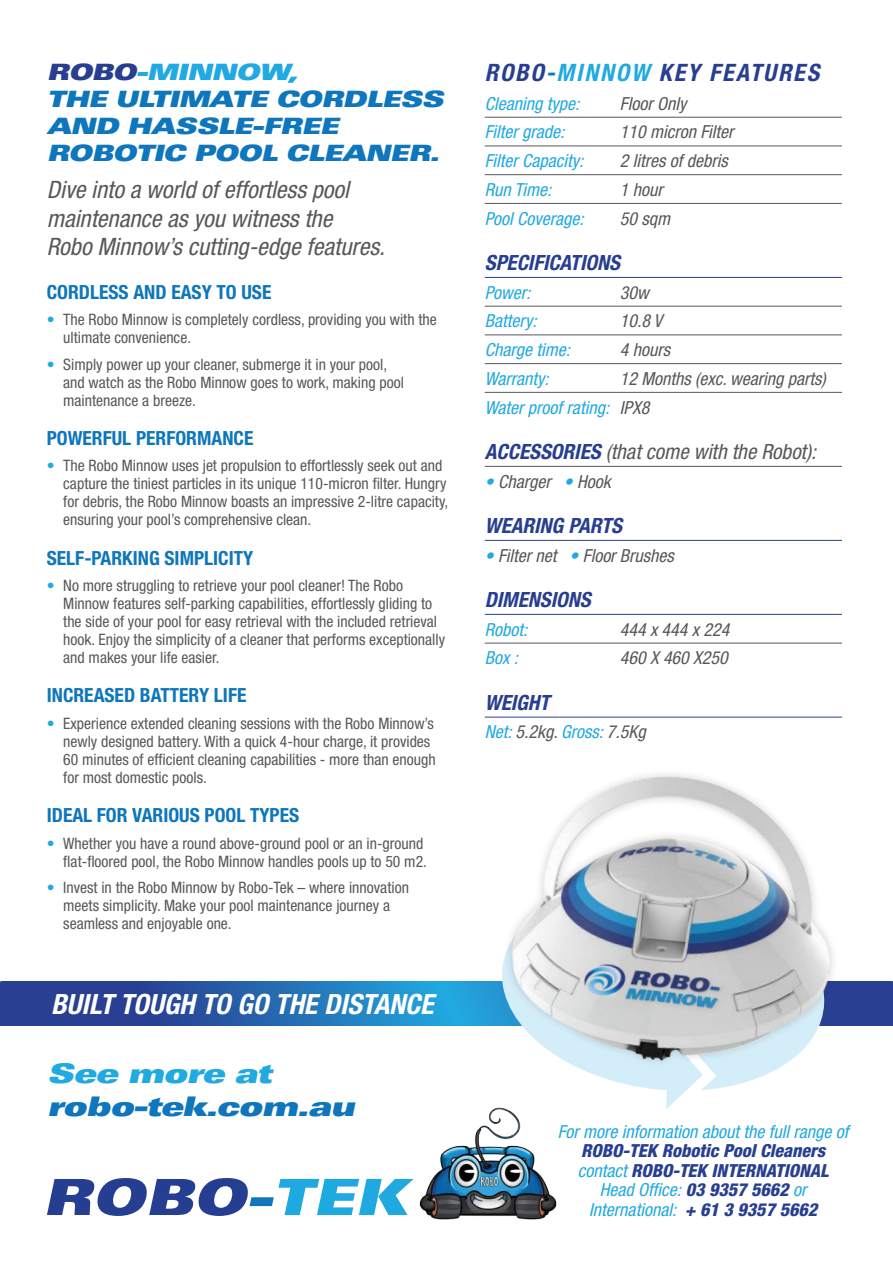
<style>
.page{position:relative;width:893px;height:1263px;background:#fff}
.page>*{position:absolute;margin:0;border:0;box-sizing:border-box;transform-origin:0 0}
.t1{font:italic 700 condensed 27.9px "Helvetica Neue LT Std";color:#fff}
.t2{font:27px "Univers LT Std X Black Ex Obl";letter-spacing:-.03em;color:#0d76bc}
.t3{font:27px "Univers LT Std X Black Ex Obl";letter-spacing:-.03em;color:#21a9e1}
.t4{font:italic condensed 24px/28.5px "Helvetica Neue LT Std";color:#57585a}
.t5{font:italic 700 condensed 24px "Helvetica Neue LT Std";letter-spacing:.08em;color:#283e91}
.t6{font:22.5px/27px "Univers LT Std X Black Ex Obl";letter-spacing:-.03em;color:#0d76bc}
.t7{font:italic 700 condensed 21px "Helvetica Neue LT Std";color:#283e91}
.t8{font:italic condensed 21px "Helvetica Neue LT Std";color:#57585a}
.t9{font:700 condensed 19.5px "Helvetica Neue LT Std";color:#0d76bc}
.t10{font:italic condensed 18px/28.8px "Helvetica Neue LT Std";color:#57585a}
.t11{font:italic condensed 18px "Helvetica Neue LT Std";color:#21a9e1}
.t12{font:italic 800 condensed 18px/19.5px "Helvetica Neue LT Std";color:#283e91;text-align:center}
.t13{font:condensed 15.75px/18px "Helvetica Neue LT Std";color:#57585a}
.s1{color:#283e91}
.s2{color:#21a9e1}
.s3{color:#0d76bc}
.s4{font-weight:700;color:#283e91}
.s5{font-weight:400;color:#21a9e1}
</style>
<div class="page">
<svg style="left:47px;top:1178px;width:367px;height:38px"></svg>
<img style="left:0;top:982px;width:893px;height:44px">
<img style="left:419px;top:1107px;width:138px;height:113px">
<hr style="left:485px;top:117px;width:357px;height:1px;background:#57585a">
<hr style="left:485px;top:146px;width:357px;height:1px;background:#57585a">
<hr style="left:485px;top:174px;width:357px;height:1px;background:#57585a">
<hr style="left:485px;top:203px;width:357px;height:1px;background:#57585a">
<hr style="left:485px;top:277px;width:357px;height:1px;background:#283e91">
<hr style="left:485px;top:306px;width:357px;height:1px;background:#57585a">
<hr style="left:485px;top:335px;width:357px;height:1px;background:#57585a">
<hr style="left:485px;top:363px;width:357px;height:1px;background:#57585a">
<hr style="left:485px;top:392px;width:357px;height:1px;background:#57585a">
<hr style="left:485px;top:466px;width:357px;height:1px;background:#57585a">
<hr style="left:485px;top:540px;width:357px;height:1px;background:#283e91">
<hr style="left:485px;top:614px;width:357px;height:1px;background:#283e91">
<hr style="left:485px;top:643px;width:357px;height:1px;background:#57585a">
<hr style="left:485px;top:717px;width:357px;height:1px;background:#283e91">
<svg style="left:500px;top:1084px;width:238px;height:25px"></svg>
<img style="left:495px;top:774px;width:363px;height:310px">
<h3 class="t6" style="left:47px;top:60px;width:399px"><span class="s1">ROBO</span><span class="s2">-MINNOW,<br></span>THE ULTIMATE CORDLESS<br>AND HASSLE-FREE<br>ROBOTIC POOL CLEANER.</h3>
<h3 class="t4" style="left:47px;top:177px;width:340px">Dive into a world of effortless pool maintenance as you witness the<br>Robo Minnow’s cutting-edge features.</h3>
<p class="t9" style="left:47px;top:280px;width:226px">CORDLESS AND EASY TO USE</p>
<p class="t13" style="left:63px;top:312px;width:375px;text-indent:-17px"><span class="s2">•</span> The Robo Minnow is completely cordless, providing you with the ultimate convenience.</p>
<p class="t13" style="left:63px;top:356px;width:342px;text-indent:-17px"><span class="s2">•</span> Simply power up your cleaner, submerge it in your pool, and watch as the Robo Minnow goes to work, making pool maintenance a breeze.</p>
<p class="t9" style="left:47px;top:427px;width:208px">POWERFUL PERFORMANCE</p>
<p class="t13" style="left:63px;top:458px;width:387px;text-indent:-17px"><span class="s2">•</span> The Robo Minnow uses jet propulsion to effortlessly seek out and capture the tiniest particles in its unique 110-micron filter. Hungry for debris, the Robo Minnow boasts an impressive 2-litre capacity, ensuring your pool’s comprehensive clean.</p>
<p class="t9" style="left:47px;top:546px;width:208px">SELF-PARKING SIMPLICITY</p>
<p class="t13" style="left:63px;top:578px;width:383px;text-indent:-17px"><span class="s2">•</span> No more struggling to retrieve your pool cleaner! The Robo Minnow features self-parking capabilities, effortlessly gliding to the side of your pool for easy retrieval with the included retrieval hook. Enjoy the simplicity of a cleaner that performs exceptionally and makes your life easier.</p>
<p class="t9" style="left:47px;top:684px;width:201px">INCREASED BATTERY LIFE</p>
<p class="t13" style="left:63px;top:716px;width:374px;text-indent:-17px"><span class="s2">•</span> Experience extended cleaning sessions with the Robo Minnow’s newly designed battery. With a quick 4-hour charge, it provides 60 minutes of efficient cleaning capabilities - more than enough for most domestic pools.</p>
<p class="t9" style="left:47px;top:804px;width:254px">IDEAL FOR VARIOUS POOL TYPES</p>
<p class="t13" style="left:47px;top:835px;width:382px;text-align:right"><span class="s2">•</span> Whether you have a round above-ground pool or an in-ground flat-floored pool, the Robo Minnow handles pools up to 50 m2.</p>
<p class="t13" style="left:63px;top:880px;width:347px;text-indent:-17px"><span class="s2">•</span> Invest in the Robo Minnow by Robo-Tek – where innovation meets simplicity. Make your pool maintenance journey a seamless and enjoyable one.</p>
<h1 class="t1" style="left:51px;top:988px;width:384px">BUILT TOUGH TO GO THE DISTANCE</h1>
<h2 class="t3" style="left:47px;top:1063px;width:226px">See more at</h2>
<h2 class="t2" style="left:47px;top:1096px;width:309px">robo-tek.com.au</h2>
<h3 class="t5" style="left:485px;top:59px;width:336px">ROBO<span class="s3">-</span><span class="s2">MINNOW</span> KEY FEATURES</h3>
<p class="t11" style="left:485px;top:97px;width:96px">Cleaning type:</p>
<p class="t10" style="left:620px;top:90px;width:68px">Floor Only</p>
<p class="t11" style="left:485px;top:125px;width:81px">Filter grade:</p>
<p class="t10" style="left:620px;top:119px;width:115px">110 micron Filter</p>
<p class="t11" style="left:485px;top:154px;width:100px">Filter Capacity:</p>
<p class="t10" style="left:620px;top:148px;width:109px">2 litres of debris</p>
<p class="t11" style="left:485px;top:183px;width:68px">Run Time:</p>
<p class="t10" style="left:620px;top:177px;width:44px">1 hour</p>
<p class="t11" style="left:485px;top:211px;width:101px">Pool Coverage:</p>
<p class="t10" style="left:620px;top:205px;width:52px">50 sqm</p>
<h3 class="t7" style="left:485px;top:250px;width:137px">SPECIFICATIONS</h3>
<p class="t11" style="left:485px;top:285px;width:47px">Power:</p>
<p class="t10" style="left:620px;top:279px;width:30px">30w</p>
<p class="t11" style="left:485px;top:314px;width:54px">Battery:</p>
<p class="t10" style="left:620px;top:308px;width:44px">10.8 V</p>
<p class="t11" style="left:485px;top:343px;width:87px">Charge time:</p>
<p class="t10" style="left:620px;top:337px;width:52px">4 hours</p>
<p class="t11" style="left:485px;top:372px;width:65px">Warranty:</p>
<p class="t10" style="left:485px;top:365px;width:343px;text-indent:135px">12 Months (exc. wearing parts)<br><span class="s2">Water proof rating:</span> IPX8</p>
<h3 class="t8" style="left:485px;top:443px;width:333px"><span class="s4">ACCESSORIES</span> (that come with the Robot):</h3>
<p class="t10" style="left:485px;top:468px;width:127px"><span class="s2">•</span> Charger <span class="s2">•</span> Hook</p>
<h3 class="t7" style="left:485px;top:513px;width:139px">WEARING PARTS</h3>
<p class="t10" style="left:485px;top:542px;width:191px"><span class="s2">•</span> Filter net <span class="s2">•</span> Floor Brushes</p>
<h3 class="t7" style="left:485px;top:587px;width:108px">DIMENSIONS</h3>
<p class="t11" style="left:485px;top:622px;width:44px">Robot:</p>
<p class="t10" style="left:620px;top:616px;width:111px">444 x 444 x 224</p>
<p class="t11" style="left:485px;top:651px;width:35px">Box :</p>
<p class="t10" style="left:620px;top:645px;width:110px">460 X 460 X250</p>
<h3 class="t7" style="left:485px;top:690px;width:66px">WEIGHT</h3>
<p class="t10" style="left:485px;top:719px;width:163px"><span class="s2">Net:</span> 5.2kg. <span class="s2">Gross:</span> 7.5Kg</p>
<p class="t11" style="left:558px;top:1125px;width:292px">For more information about the full range of</p>
<p class="t12" style="left:578px;top:1141px;width:252px">ROBO-TEK Robotic Pool Cleaners <span class="s5">contact</span> ROBO-TEK INTERNATIONAL<br><span class="s5">Head Office:</span> 03 9357 5662 <span class="s5">or<br>International:</span> + 61 3 9357 5662</p>
</div>
